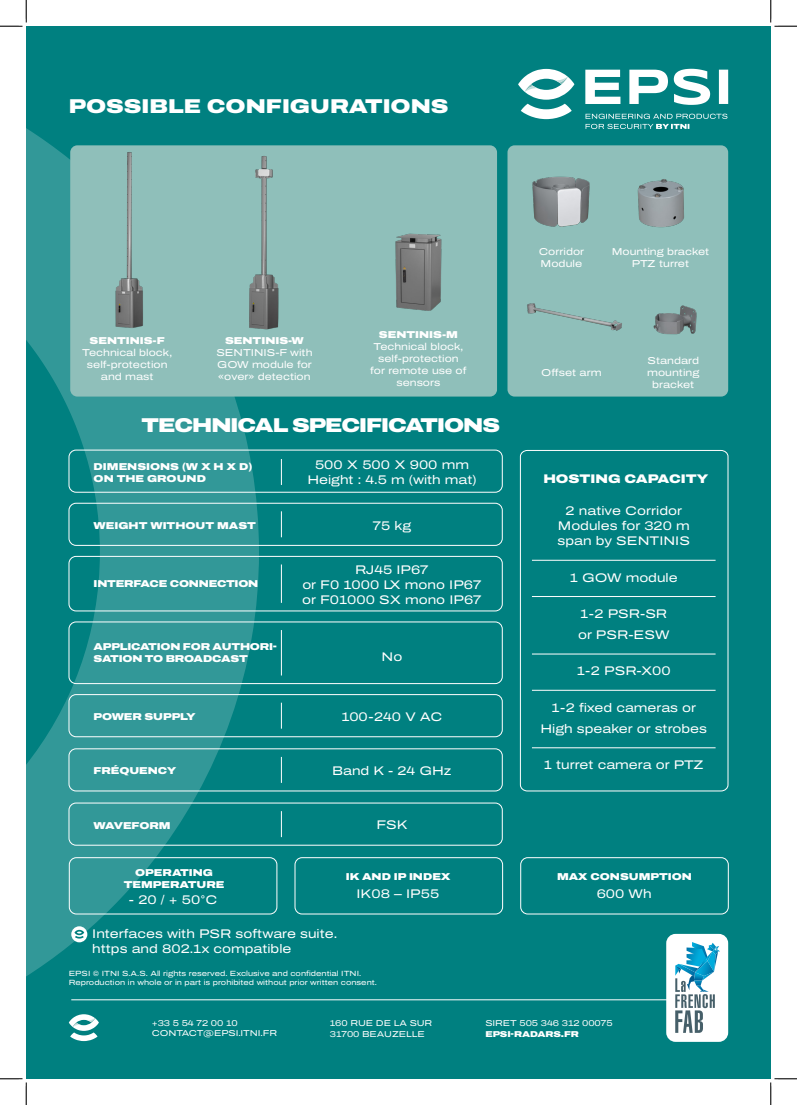
<style>
.page{position:relative;width:797px;height:1105px;background:#fff}
.page>*{position:absolute;margin:0;border:0;box-sizing:border-box;transform-origin:0 0}
.t1{font:900 20px "Archivo Expanded";letter-spacing:-.05em;color:#fff}
.t2{font:900 20px "Archivo Expanded";color:#fff}
.t3{font:12.5px/15px "Archivo Expanded";color:#fff;text-align:center}
.t4{font:900 12.5px "Archivo Expanded";color:#fff}
.t5{font:10px/12px "Archivo Expanded";color:#fff;text-align:center}
.t6{font:900 10px/12px "Archivo Expanded";color:#fff}
.t7{font:900 10px/12px "Archivo Expanded";letter-spacing:-.02em;color:#fff}
.t8{font:8.5px "Archivo Expanded";letter-spacing:-.01em;color:#fff}
.t9{font:900 8.5px "Archivo Expanded";letter-spacing:-.01em;color:#fff}
.t10{font:7.5px/9px "Archivo Expanded";color:#fff}
</style>
<div class="page">
<div style="left:26px;top:26px;width:744px;height:1053px;background:#008080"></div>
<svg style="left:26px;top:128px;width:233px;height:848px;fill:#329898"></svg>
<svg style="left:585px;top:70px;width:35px;height:34px"></svg>
<svg style="left:629px;top:69px;width:81px;height:36px"></svg>
<div style="left:719px;top:70px;width:9px;height:34px;background:#fff"></div>
<svg style="left:585px;top:114px;width:142px;height:15px"></svg>
<svg style="left:518px;top:69px;width:56px;height:50px"></svg>
<hr style="left:71px;top:999px;width:654px;height:1px;background:#fff">
<svg style="left:69px;top:1014px;width:30px;height:27px"></svg>
<div style="left:666px;top:934px;width:62px;height:108px;background:#fff;border-radius:9px"></div>
<svg style="left:675px;top:942px;width:45px;height:91px"></svg>
<div style="left:70px;top:145px;width:427px;height:252px;background:#8fbfba;border-radius:7px"></div>
<div style="left:69px;top:857px;width:208px;height:57px;border:1px solid #fff;border-radius:7px"></div>
<div style="left:295px;top:857px;width:208px;height:57px;border:1px solid #fff;border-radius:7px"></div>
<div style="left:520px;top:857px;width:208px;height:57px;border:1px solid #fff;border-radius:7px"></div>
<div style="left:69px;top:450px;width:433px;height:42px;border:1px solid #fff;border-radius:7px"></div>
<div style="left:69px;top:503px;width:433px;height:43px;border:1px solid #fff;border-radius:7px"></div>
<div style="left:69px;top:556px;width:433px;height:55px;border:1px solid #fff;border-radius:7px"></div>
<div style="left:69px;top:622px;width:433px;height:62px;border:1px solid #fff;border-radius:7px"></div>
<div style="left:69px;top:694px;width:433px;height:43px;border:1px solid #fff;border-radius:7px"></div>
<svg style="left:281px;top:703px;width:1px;height:26px"></svg>
<hr style="left:281px;top:630px;width:1px;height:45px;background:#fff">
<hr style="left:281px;top:564px;width:1px;height:39px;background:#fff">
<svg style="left:281px;top:511px;width:1px;height:26px"></svg>
<svg style="left:281px;top:459px;width:1px;height:26px"></svg>
<div style="left:69px;top:803px;width:433px;height:42px;border:1px solid #fff;border-radius:7px"></div>
<svg style="left:281px;top:811px;width:1px;height:26px"></svg>
<div style="left:69px;top:749px;width:433px;height:42px;border:1px solid #fff;border-radius:7px"></div>
<svg style="left:281px;top:757px;width:1px;height:26px"></svg>
<div style="left:507px;top:145px;width:221px;height:252px;background:#8fbfba;border-radius:7px"></div>
<svg style="left:520px;top:450px;width:208px;height:341px"></svg>
<hr style="left:532px;top:560px;width:183px;height:1px;background:#fff">
<hr style="left:532px;top:596px;width:183px;height:1px;background:#fff">
<hr style="left:532px;top:654px;width:183px;height:1px;background:#fff">
<hr style="left:532px;top:690px;width:183px;height:1px;background:#fff">
<hr style="left:532px;top:747px;width:183px;height:1px;background:#fff">
<svg style="left:71px;top:926px;width:16px;height:16px"></svg>
<svg style="left:74px;top:930px;width:10px;height:8px"></svg>
<img style="left:637px;top:179px;width:47px;height:49px">
<img style="left:527px;top:303px;width:95px;height:28px">
<img style="left:395px;top:233px;width:47px;height:78px">
<img style="left:532px;top:176px;width:58px;height:51px">
<img style="left:653px;top:305px;width:44px;height:30px">
<img style="left:236px;top:144px;width:57px;height:186px">
<img style="left:115px;top:152px;width:28px;height:176px">
<svg style="left:0;top:0;width:27px;height:27px"></svg>
<svg style="left:0;top:1078px;width:27px;height:27px"></svg>
<svg style="left:770px;top:0;width:27px;height:27px"></svg>
<svg style="left:770px;top:1078px;width:27px;height:27px"></svg>
<p class="t2" style="left:69px;top:91px;width:381px">POSSIBLE CONFIGURATIONS</p>
<p class="t6" style="left:90px;top:335px;width:77px">SENTINIS-F</p>
<p class="t5" style="left:82px;top:347px;width:91px">Technical block, self-protection and mast</p>
<p class="t6" style="left:225px;top:335px;width:80px">SENTINIS-W</p>
<p class="t5" style="left:216px;top:347px;width:98px;text-align:justify">SENTINIS-F with GOW module for «over» detection</p>
<p class="t6" style="left:379px;top:328px;width:80px">SENTINIS-M</p>
<p class="t5" style="left:370px;top:340px;width:98px">Technical block, self-protection for remote use of</p>
<p class="t5" style="left:396px;top:376px;width:46px">sensors</p>
<p class="t1" style="left:142px;top:410px;width:360px">TECHNICAL SPECIFICATIONS</p>
<p class="t6" style="left:94px;top:460px;width:160px">DIMENSIONS (W X H X D)<br>ON THE GROUND</p>
<p class="t6" style="left:94px;top:519px;width:164px">WEIGHT WITHOUT MAST</p>
<p class="t7" style="left:94px;top:578px;width:166px">INTERFACE CONNECTION</p>
<p class="t7" style="left:94px;top:641px;width:185px">APPLICATION FOR AUTHORI-<br>SATION TO BROADCAST</p>
<p class="t6" style="left:94px;top:711px;width:104px">POWER SUPPLY</p>
<p class="t3" style="left:315px;top:457px;width:155px">500 X 500 X 900 mm</p>
<p class="t3" style="left:307px;top:472px;width:171px">Height : 4.5 m (with mat)</p>
<p class="t3" style="left:373px;top:518px;width:40px">75 kg</p>
<p class="t3" style="left:302px;top:562px;width:181px">RJ45 IP67<br>or F0 1000 LX mono IP67 or F01000 SX mono IP67</p>
<p class="t3" style="left:381px;top:649px;width:22px">No</p>
<p class="t3" style="left:341px;top:709px;width:102px">100-240 V AC</p>
<p class="t6" style="left:94px;top:765px;width:84px">FRÉQUENCY</p>
<p class="t3" style="left:332px;top:763px;width:121px">Band K - 24 GHz</p>
<p class="t6" style="left:94px;top:819px;width:79px">WAVEFORM</p>
<p class="t3" style="left:376px;top:817px;width:33px">FSK</p>
<p class="t5" style="left:538px;top:245px;width:47px">Corridor</p>
<p class="t5" style="left:540px;top:257px;width:43px">Module</p>
<p class="t5" style="left:611px;top:245px;width:99px">Mounting bracket<br>PTZ turret</p>
<p class="t5" style="left:541px;top:367px;width:62px">Offset arm</p>
<p class="t5" style="left:647px;top:355px;width:54px">Standard mounting bracket</p>
<p class="t4" style="left:543px;top:470px;width:167px">HOSTING CAPACITY</p>
<p class="t3" style="left:557px;top:504px;width:134px">2 native Corridor<br>Modules for 320 m span by SENTINIS</p>
<p class="t3" style="left:570px;top:570px;width:109px">1 GOW module</p>
<p class="t3" style="left:580px;top:606px;width:88px">1-2 PSR-SR</p>
<p class="t3" style="left:578px;top:627px;width:93px">or PSR-ESW</p>
<p class="t3" style="left:576px;top:664px;width:96px">1-2 PSR-X00</p>
<p class="t3" style="left:540px;top:697px;width:168px;line-height:21.2px">1-2 fixed cameras or<br>High speaker or strobes</p>
<p class="t3" style="left:544px;top:757px;width:161px">1 turret camera or PTZ</p>
<p class="t6" style="left:135px;top:866px;width:79px">OPERATING</p>
<p class="t6" style="left:124px;top:878px;width:102px">TEMPERATURE</p>
<p class="t3" style="left:129px;top:892px;width:90px">- 20 / + 50°C</p>
<p class="t3" style="left:92px;top:927px;width:246px;text-align:left">Interfaces with PSR software suite. https and 802.1x compatible</p>
<p class="t6" style="left:346px;top:871px;width:106px">IK AND IP INDEX</p>
<p class="t6" style="left:557px;top:871px;width:136px">MAX CONSUMPTION</p>
<p class="t3" style="left:356px;top:886px;width:84px">IK08 – IP55</p>
<p class="t3" style="left:596px;top:886px;width:56px">600 Wh</p>
<p class="t10" style="left:69px;top:968px;width:309px">EPSI ©️ ITNI S.A.S. All rights reserved. Exclusive and confidential ITNI.<br>Reproduction in whole or in part is prohibited without prior written consent.</p>
<p class="t8" style="left:330px;top:1017px;width:104px">160 RUE DE LA SUR</p>
<p class="t8" style="left:330px;top:1027px;width:97px">31700 BEAUZELLE</p>
<p class="t8" style="left:152px;top:1017px;width:87px">+33 5 54 72 00 10</p>
<p class="t8" style="left:152px;top:1027px;width:127px">CONTACT@EPSI.ITNI.FR</p>
<p class="t8" style="left:485px;top:1017px;width:129px">SIRET 505 346 312 00075</p>
<p class="t9" style="left:485px;top:1027px;width:95px">EPSI-RADARS.FR</p>
</div>
